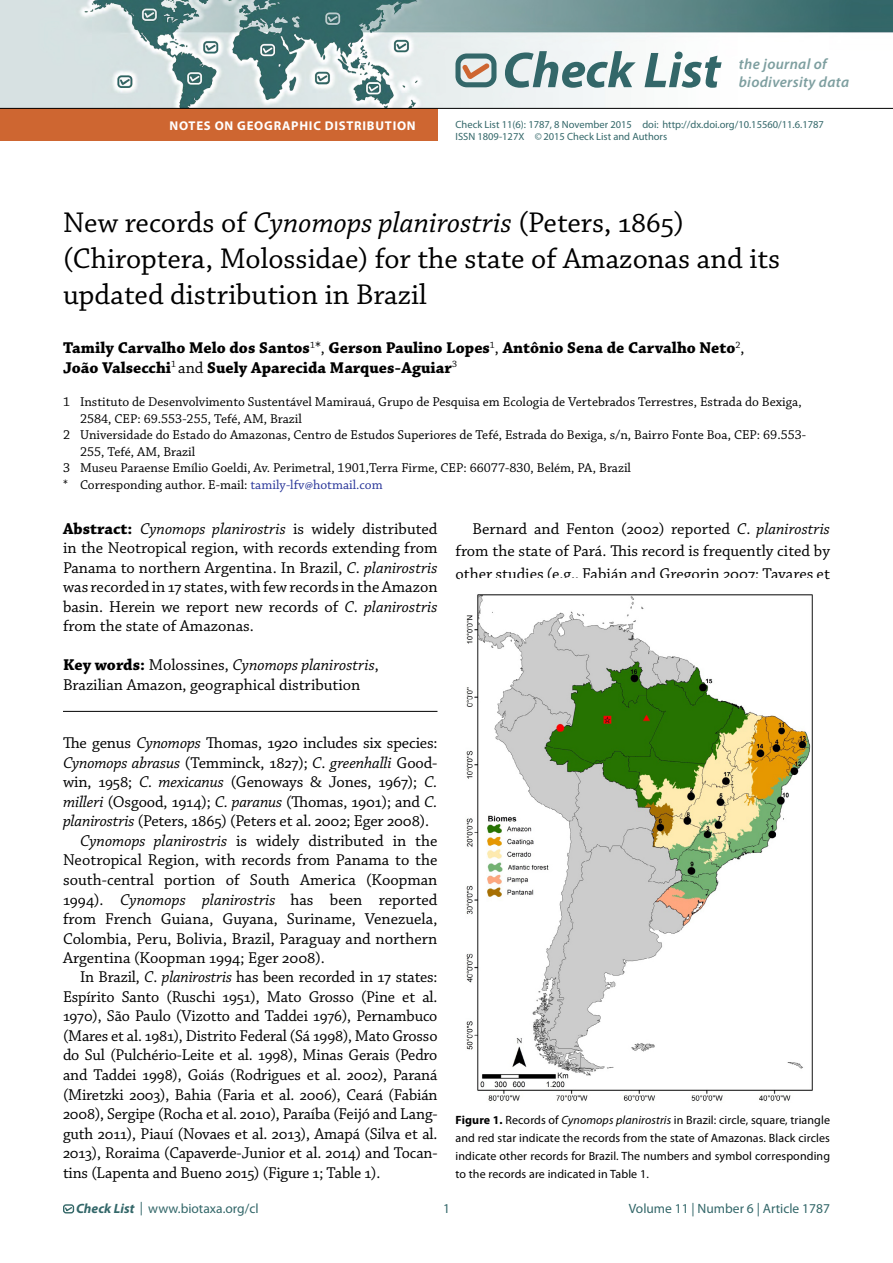
<style>
.page{position:relative;width:893px;height:1263px;background:#fff}
.page>*{position:absolute;margin:0;border:0;box-sizing:border-box;transform-origin:0 0}
.t1{font:italic 700 50.7px "Myriad Pro";color:#336769}
.t2{font:30px/36px "Chaparral Pro";color:#000}
.t3{font:16.5px/19.5px "Chaparral Pro";letter-spacing:-.01em;color:#000;text-align:justify}
.t4{font:700 16.5px/19.5px "Chaparral Pro";color:#000}
.t5{font:italic 16.5px "Chaparral Pro";letter-spacing:-.01em;color:#000}
.t6{font:italic 600 15px/18px "Myriad Pro";letter-spacing:.02em;color:#7e9fa0}
.t7{font:13.5px "Chaparral Pro";color:#000}
.t8{font:13.5px "Myriad Pro";color:#336769}
.t9{font:700 12.75px "Myriad Pro";letter-spacing:.06em;color:#fff}
.t10{font:12px/18px "Myriad Pro";letter-spacing:.01em;color:#000;text-align:justify}
.t11{font:10.5px/12.6px "Myriad Pro";color:#336769}
.s1{font-style:italic}
.s2{font-weight:400}
.s3{color:#293699}
.s4{font-weight:700}
.s5{font-style:normal}
.s6{font-weight:700;font-style:italic}
</style>
<div class="page">
<div style="left:63px;top:1204px;width:11px;height:9px;border:1px solid #336767;border-radius:2px"></div>
<svg style="left:64px;top:1206px;width:9px;height:6px"></svg>
<img style="left:0;top:0;width:893px;height:108px">
<svg style="left:455px;top:53px;width:41px;height:34px"></svg>
<hr style="left:63px;top:711px;width:374px;height:1px;background:#000">
<img style="left:466px;top:594px;width:347px;height:507px">
<div style="left:0;top:109px;width:437px;height:32px;background:#ce6631"></div>
<hr style="left:0;top:108px;width:893px;height:1px;background:#000">
<p class="t9" style="left:170px;top:117px;width:246px">NOTES ON GEOGRAPHIC DISTRIBUTION</p>
<h1 class="t1" style="left:502px;top:37px;width:220px">Check List</h1>
<p class="t6" style="left:739px;top:55px;width:112px">the journal of biodiversity data</p>
<p class="t11" style="left:455px;top:118px;width:370px">Check List 11(6): 1787, 8 November 2015 doi: http://dx.doi.org/10.15560/11.6.1787<br>ISSN 1809-127X ©2015 Check List and Authors</p>
<h2 class="t2" style="left:63px;top:206px;width:719px">New records of <span class="s1">Cynomops planirostris</span> (Peters, 1865) (Chiroptera, Molossidae) for the state of Amazonas and its updated distribution in Brazil</h2>
<p class="t4" style="left:63px;top:339px;width:683px">Tamily Carvalho Melo dos Santos<sup>1</sup><span class="s2">*,</span> Gerson Paulino Lopes<sup>1</sup><span class="s2">,</span> Antônio Sena de Carvalho Neto<sup>2</sup><span class="s2">,<br></span>João Valsecchi<sup>1</sup> <span class="s2">and</span> Suely Aparecida Marques-Aguiar<sup>3</sup></p>
<p class="t7" style="left:63px;top:395px;width:740px">1 Instituto de Desenvolvimento Sustentável Mamirauá, Grupo de Pesquisa em Ecologia de Vertebrados Terrestres, Estrada do Bexiga,</p>
<p class="t7" style="left:80px;top:411px;width:223px">2584, CEP: 69.553-255, Tefé, AM, Brazil</p>
<p class="t7" style="left:63px;top:428px;width:745px">2 Universidade do Estado do Amazonas, Centro de Estudos Superiores de Tefé, Estrada do Bexiga, s/n, Bairro Fonte Boa, CEP: 69.553-</p>
<p class="t7" style="left:80px;top:444px;width:117px">255, Tefé, AM, Brazil</p>
<p class="t7" style="left:63px;top:461px;width:570px">3 Museu Paraense Emílio Goeldi, Av. Perimetral, 1901,Terra Firme, CEP: 66077-830, Belém, PA, Brazil</p>
<p class="t7" style="left:63px;top:477px;width:321px">* Corresponding author. E-mail: <span class="s3">tamily-lfv@hotmail.com</span></p>
<p class="t3" style="left:63px;top:520px;width:376px"><span class="s4">Abstract:</span> <span class="s1">Cynomops planirostris</span> is widely distributed in the Neotropical region, with records extending from Panama to northern Argentina. In Brazil, <span class="s1">C</span>. <span class="s1">planirostris </span>was recorded in 17 states, with few records in the Amazon basin. Herein we report new records of <span class="s1">C</span>. <span class="s1">planirostris </span>from the state of Amazonas.</p>
<p class="t3" style="left:63px;top:656px;width:317px"><span class="s4">Key words:</span> Molossines, <span class="s1">Cynomops planirostris</span>,<br>Brazilian Amazon, geographical distribution</p>
<p class="t3" style="left:455px;top:518px;width:376px;line-height:22.5px;text-indent:17px">Bernard and Fenton (2002) reported <span class="s1">C</span>. <span class="s1">planirostris </span>from the state of Pará. This record is frequently cited by other studies (e.g., Fabián and Gregorin 2007; Tavares et</p>
<p class="t3" style="left:63px;top:734px;width:376px">The genus <span class="s1">Cynomops</span> Thomas, 1920 includes six species:</p>
<p class="t5" style="left:63px;top:754px;width:376px">Cynomops abrasus <span class="s5">(Temminck, 1827);</span> C<span class="s5">.</span> greenhalli <span class="s5">Good-</span></p>
<p class="t3" style="left:63px;top:773px;width:376px">win, 1958; <span class="s1">C. mexicanus</span> (Genoways &amp; Jones, 1967); <span class="s1">C.</span></p>
<p class="t3" style="left:63px;top:793px;width:376px"><span class="s1">milleri</span> (Osgood, 1914); <span class="s1">C. paranus</span> (Thomas, 1901); and <span class="s1">C.</span></p>
<p class="t3" style="left:63px;top:812px;width:368px"><span class="s1">planirostris</span> (Peters, 1865) (Peters et al. 2002; Eger 2008).</p>
<p class="t3" style="left:80px;top:832px;width:359px"><span class="s1">Cynomops planirostris</span> is widely distributed in the</p>
<p class="t3" style="left:63px;top:851px;width:376px">Neotropical Region, with records from Panama to the</p>
<p class="t3" style="left:63px;top:871px;width:376px">south-central portion of South America (Koopman</p>
<p class="t3" style="left:63px;top:890px;width:376px">1994). <span class="s1">Cynomops planirostris</span> has been reported</p>
<p class="t3" style="left:63px;top:910px;width:376px">from French Guiana, Guyana, Suriname, Venezuela,</p>
<p class="t3" style="left:63px;top:929px;width:376px">Colombia, Peru, Bolivia, Brazil, Paraguay and northern</p>
<p class="t3" style="left:63px;top:949px;width:263px">Argentina (Koopman 1994; Eger 2008).</p>
<p class="t3" style="left:80px;top:968px;width:359px">In Brazil, <span class="s1">C</span>. <span class="s1">planirostris</span> has been recorded in 17 states:</p>
<p class="t3" style="left:63px;top:988px;width:376px">Espírito Santo (Ruschi 1951), Mato Grosso (Pine et al.</p>
<p class="t3" style="left:63px;top:1007px;width:376px">1970), São Paulo (Vizotto and Taddei 1976), Pernambuco</p>
<p class="t3" style="left:63px;top:1027px;width:376px">(Mares et al. 1981), Distrito Federal (Sá 1998), Mato Grosso</p>
<p class="t3" style="left:63px;top:1046px;width:376px">do Sul (Pulchério-Leite et al. 1998), Minas Gerais (Pedro</p>
<p class="t3" style="left:63px;top:1066px;width:376px">and Taddei 1998), Goiás (Rodrigues et al. 2002), Paraná</p>
<p class="t3" style="left:63px;top:1085px;width:376px">(Miretzki 2003), Bahia (Faria et al. 2006), Ceará (Fabián</p>
<p class="t3" style="left:63px;top:1105px;width:376px">2008), Sergipe (Rocha et al. 2010), Paraíba (Feijó and Lang-</p>
<p class="t3" style="left:63px;top:1124px;width:376px">guth 2011), Piauí (Novaes et al. 2013), Amapá (Silva et al.</p>
<p class="t3" style="left:63px;top:1144px;width:376px">2013), Roraima (Capaverde-Junior et al. 2014) and Tocan-</p>
<p class="t3" style="left:63px;top:1163px;width:319px">tins (Lapenta and Bueno 2015) (Figure 1; Table 1).</p>
<p class="t10" style="left:455px;top:1111px;width:376px"><span class="s4">FIGURE 1.</span> Records of <span class="s1">Cynomops planirostris</span> in Brazil: circle, square, triangle and red star indicate the records from the state of Amazonas. Black circles indicate other records for Brazil. The numbers and symbol corresponding to the records are indicated in Table 1.</p>
<p class="t8" style="left:76px;top:1200px;width:184px"><span class="s6">Check List</span> | www.biotaxa.org/cl</p>
<p class="t8" style="left:443px;top:1200px;width:8px">1</p>
<p class="t8" style="left:629px;top:1200px;width:203px">Volume 11 | Number 6 | Article 1787</p>
</div>
